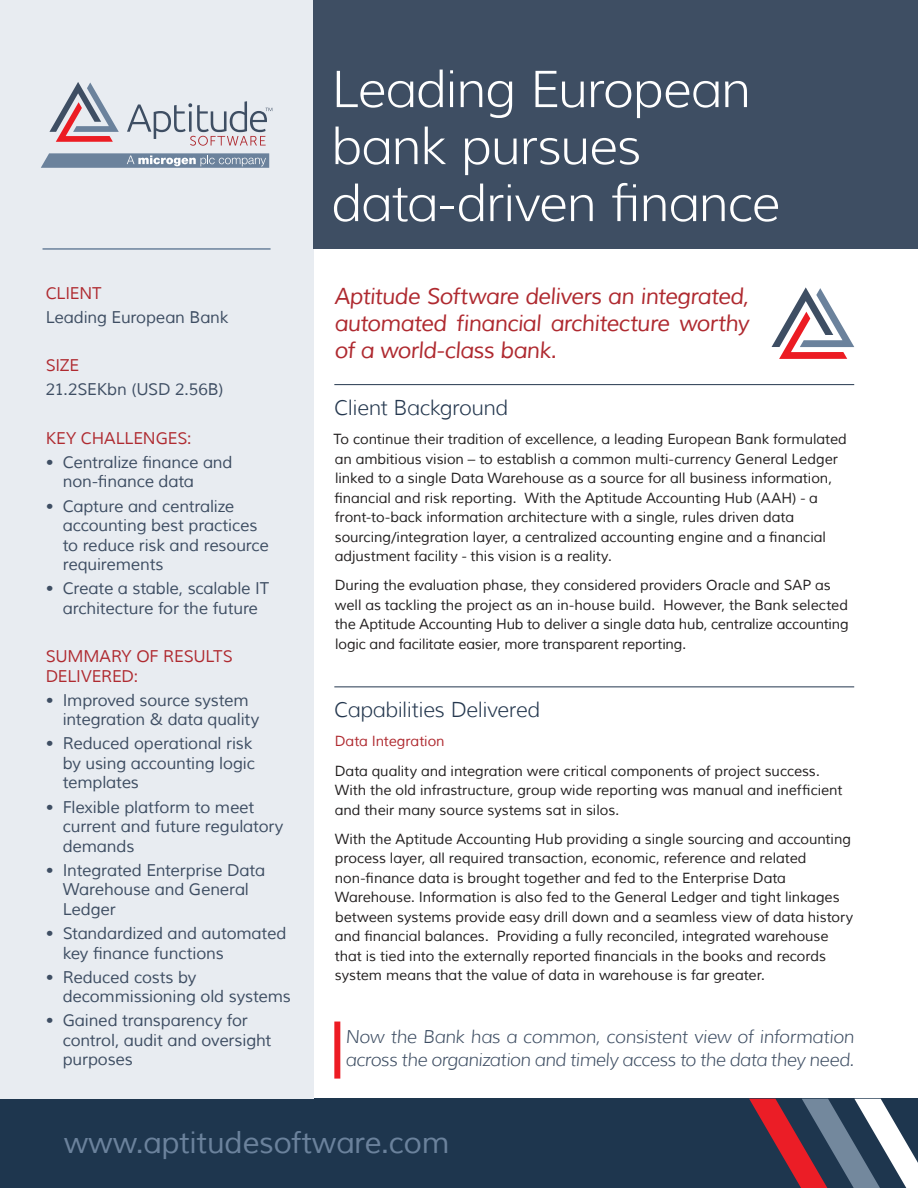
<style>
.page{position:relative;width:918px;height:1188px;background:#fff}
.page>*{position:absolute;margin:0;border:0;box-sizing:border-box;transform-origin:0 0}
.t1{font:300 51px/57px "Muli";letter-spacing:-.025em;color:#fff}
.t2{font:30px "Muli";letter-spacing:-.01em;color:#6b829c}
.t3{font:italic 22.5px/27px "Muli";letter-spacing:-.03em;color:#af2a30;text-align:justify}
.t4{font:300 21px "Muli";letter-spacing:-.02em;color:#24374e}
.t5{font:italic 300 18px/22.5px "Muli";letter-spacing:-.03em;color:#3e4e63}
.t6{font:16.5px/19.5px "Muli";letter-spacing:-.01em;color:#3e4e63}
.t7{font:16.5px/19.5px "Muli";letter-spacing:-.01em;color:#af2a30}
.t8{font:14.25px/19.5px "Muli";letter-spacing:-.005em;color:#221f1f}
.t9{font:14.25px "Muli";letter-spacing:-.005em;color:#af2a30}
</style>
<div class="page">
<div style="left:0;top:1099px;width:918px;height:89px;background:#1e364e"></div>
<svg style="left:749px;top:1099px;width:169px;height:89px"></svg>
<div style="left:0;top:0;width:313px;height:1099px;background:#e8ecf1"></div>
<div style="left:313px;top:0;width:605px;height:249px;background:#3e4e63"></div>
<hr style="left:334px;top:384px;width:520px;height:1px;background:#24374e">
<hr style="left:334px;top:686px;width:520px;height:1px;background:#24374e">
<svg style="left:772px;top:287px;width:82px;height:72px"></svg>
<div style="left:334px;top:1022px;width:6px;height:57px;background:#ed1c24"></div>
<svg style="left:49px;top:82px;width:70px;height:60px"></svg>
<svg style="left:41px;top:153px;width:228px;height:15px;background:#8296ac"></svg>
<svg style="left:127px;top:101px;width:145px;height:45px"></svg>
<hr style="left:43px;top:248px;width:228px;height:2px;background:#6b829c">
<p class="t7" style="left:46px;top:285px;width:58px">CLIENT</p>
<p class="t6" style="left:46px;top:309px;width:184px">Leading European Bank</p>
<p class="t7" style="left:46px;top:357px;width:35px">SIZE</p>
<p class="t6" style="left:46px;top:381px;width:179px">21.2SEKbn (USD 2.56B)</p>
<p class="t7" style="left:46px;top:430px;width:147px">KEY CHALLENGES:</p>
<p class="t6" style="left:63px;top:453px;width:171px;text-indent:-17px">• Centralize finance and non-finance data</p>
<p class="t6" style="left:63px;top:497px;width:208px;text-indent:-17px">• Capture and centralize accounting best practices to reduce risk and resource requirements</p>
<p class="t6" style="left:46px;top:580px;width:225px;text-align:center">• Create a stable, scalable IT architecture for the future</p>
<p class="t7" style="left:46px;top:648px;width:189px">SUMMARY OF RESULTS<br>DELIVERED:</p>
<p class="t6" style="left:63px;top:692px;width:198px;text-indent:-17px">• Improved source system integration &amp; data quality</p>
<p class="t6" style="left:63px;top:735px;width:194px;text-indent:-17px">• Reduced operational risk by using accounting logic templates</p>
<p class="t6" style="left:63px;top:799px;width:222px;text-indent:-17px">• Flexible platform to meet current and future regulatory demands</p>
<p class="t6" style="left:63px;top:862px;width:204px;text-indent:-17px">• Integrated Enterprise Data<br>Warehouse and General<br>Ledger</p>
<p class="t6" style="left:63px;top:925px;width:225px;text-indent:-17px">• Standardized and automated key finance functions</p>
<p class="t6" style="left:63px;top:969px;width:230px;text-indent:-17px">• Reduced costs by decommissioning old systems</p>
<p class="t6" style="left:63px;top:1012px;width:210px;text-indent:-17px">• Gained transparency for control, audit and oversight purposes</p>
<h1 class="t1" style="left:331px;top:65px;width:451px">Leading European bank pursues data-driven finance</h1>
<h3 class="t3" style="left:334px;top:285px;width:416px">Aptitude Software delivers an integrated, automated financial architecture worthy of a world-class bank.</h3>
<h3 class="t4" style="left:334px;top:394px;width:176px">Client Background</h3>
<p class="t8" style="left:334px;top:430px;width:515px">To continue their tradition of excellence, a leading European Bank formulated an ambitious vision – to establish a common multi-currency General Ledger linked to a single Data Warehouse as a source for all business information, financial and risk reporting. With the Aptitude Accounting Hub (AAH) - a front-to-back information architecture with a single, rules driven data sourcing/integration layer, a centralized accounting engine and a financial adjustment facility - this vision is a reality.</p>
<p class="t8" style="left:335px;top:577px;width:516px">During the evaluation phase, they considered providers Oracle and SAP as well as tackling the project as an in-house build. However, the Bank selected the Aptitude Accounting Hub to deliver a single data hub, centralize accounting logic and facilitate easier, more transparent reporting.</p>
<h3 class="t4" style="left:334px;top:701px;width:208px">Capabilities Delivered</h3>
<p class="t9" style="left:335px;top:736px;width:111px">Data Integration</p>
<p class="t8" style="left:335px;top:762px;width:509px">Data quality and integration were critical components of project success.<br>With the old infrastructure, group wide reporting was manual and inefficient and their many source systems sat in silos.</p>
<p class="t8" style="left:335px;top:830px;width:520px">With the Aptitude Accounting Hub providing a single sourcing and accounting process layer, all required transaction, economic, reference and related non-finance data is brought together and fed to the Enterprise Data Warehouse. Information is also fed to the General Ledger and tight linkages between systems provide easy drill down and a seamless view of data history and financial balances. Providing a fully reconciled, integrated warehouse that is tied into the externally reported financials in the books and records system means that the value of data in warehouse is far greater.</p>
<p class="t5" style="left:345px;top:1027px;width:510px">Now the Bank has a common, consistent view of information across the organization and timely access to the data they need.</p>
<h2 class="t2" style="left:64px;top:1131px;width:387px">www.aptitudesoftware.com</h2>
</div>
